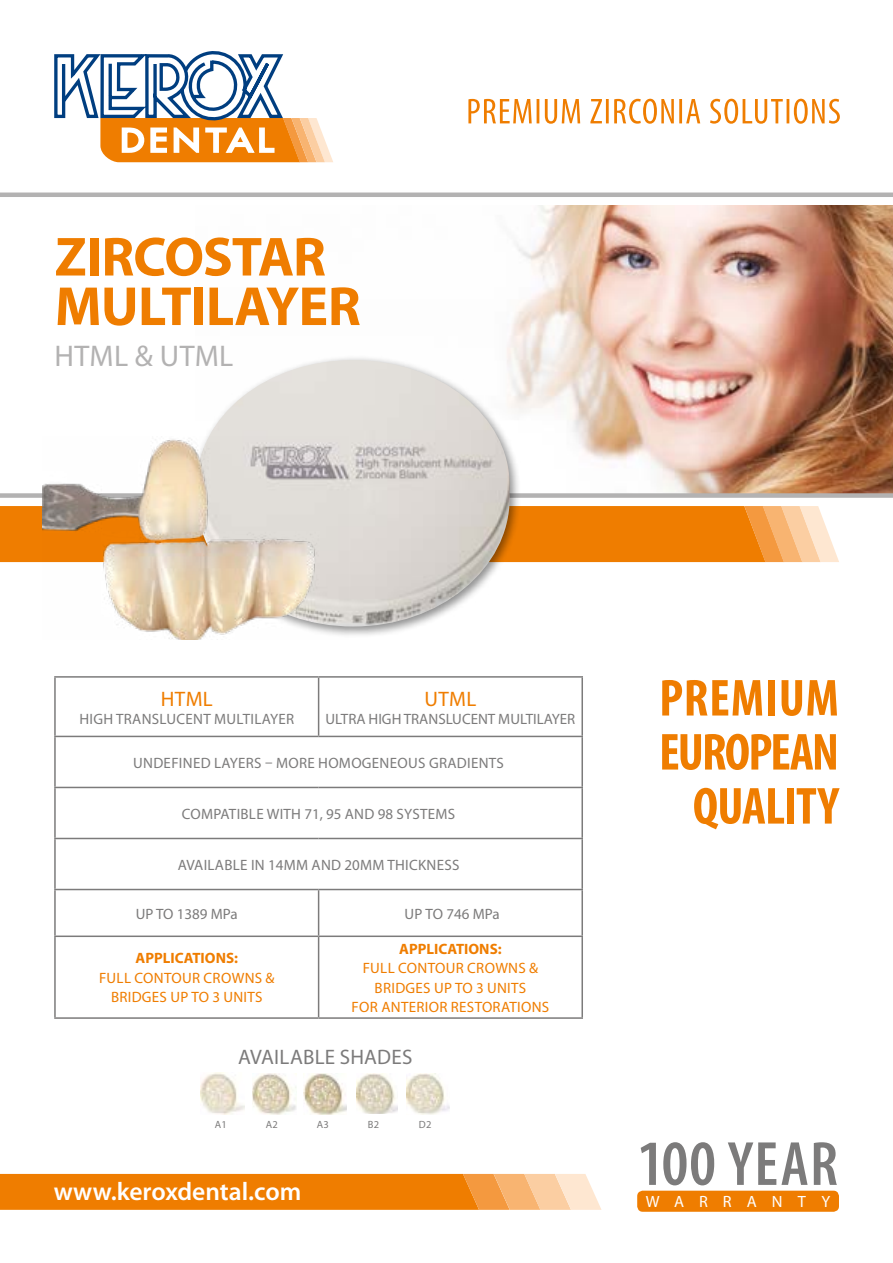
<style>
.page{position:relative;width:893px;height:1263px;background:#fff}
.page>*{position:absolute;margin:0;border:0;box-sizing:border-box;transform-origin:0 0}
.t1{font:600 condensed 63px "Myriad Pro";color:#7c7b7b}
.t2{font:700 55.5px/49.5px "Myriad Pro";letter-spacing:-.02em;color:#ef7d00}
.t3{font:700 condensed 52.5px/54px "Myriad Pro";letter-spacing:-.02em;color:#ef7d00;text-align:right}
.t4{font:30px "Myriad Pro";letter-spacing:.015em;color:#b3b2b2}
.t5{font:600 25.5px "Myriad Pro";color:#fff}
.t6{font:21px "Myriad Pro";letter-spacing:.005em;color:#7c7b7b}
.t7{font:21px "Myriad Pro";letter-spacing:.02em;color:#ef7d00}
.t8{font:16.35px "Myriad Pro";letter-spacing:.92em;color:#fff}
.t9{font:15px "Myriad Pro";letter-spacing:.02em;color:#7c7b7b}
.t10{font:15px/19.5px "Myriad Pro";letter-spacing:.02em;color:#ef7d00;text-align:center}
.t11{font:15px "Myriad Pro";color:#7c7b7b}
.t12{font:700 15px "Myriad Pro";color:#ef7d00}
.t13{font:10.5px "Myriad Pro";letter-spacing:.01em;color:#7c7b7b}
.s1{font-size:64.8px}
</style>
<div class="page">
<svg style="left:0;top:506px;width:839px;height:56px;background:#f18e22"></svg>
<img style="left:507px;top:205px;width:386px;height:288px">
<div style="left:0;top:192px;width:893px;height:5px;background:#b3b2b2"></div>
<svg style="left:54px;top:51px;width:279px;height:111px"></svg>
<svg style="left:468px;top:99px;width:372px;height:25px"></svg>
<div style="left:0;top:493px;width:893px;height:5px;background:#b3b2b2"></div>
<hr style="left:54px;top:676px;width:265px;height:2px;background:#7c7b7b">
<hr style="left:54px;top:678px;width:2px;height:58px;background:#7c7b7b">
<hr style="left:319px;top:676px;width:264px;height:2px;background:#7c7b7b">
<hr style="left:318px;top:678px;width:1px;height:58px;background:#7c7b7b">
<hr style="left:581px;top:678px;width:2px;height:58px;background:#7c7b7b">
<hr style="left:54px;top:736px;width:265px;height:1px;background:#7c7b7b">
<hr style="left:54px;top:737px;width:2px;height:50px;background:#7c7b7b">
<hr style="left:319px;top:736px;width:264px;height:1px;background:#7c7b7b">
<hr style="left:581px;top:737px;width:2px;height:50px;background:#7c7b7b">
<hr style="left:54px;top:787px;width:265px;height:1px;background:#7c7b7b">
<hr style="left:54px;top:788px;width:2px;height:50px;background:#7c7b7b">
<hr style="left:319px;top:787px;width:264px;height:1px;background:#7c7b7b">
<hr style="left:581px;top:788px;width:2px;height:50px;background:#7c7b7b">
<hr style="left:54px;top:838px;width:265px;height:1px;background:#7c7b7b">
<hr style="left:54px;top:839px;width:2px;height:50px;background:#7c7b7b">
<hr style="left:319px;top:838px;width:264px;height:1px;background:#7c7b7b">
<hr style="left:581px;top:839px;width:2px;height:50px;background:#7c7b7b">
<hr style="left:54px;top:889px;width:265px;height:1px;background:#7c7b7b">
<hr style="left:54px;top:890px;width:2px;height:45px;background:#7c7b7b">
<hr style="left:319px;top:889px;width:264px;height:1px;background:#7c7b7b">
<hr style="left:318px;top:890px;width:1px;height:45px;background:#7c7b7b">
<hr style="left:581px;top:890px;width:2px;height:45px;background:#7c7b7b">
<hr style="left:54px;top:935px;width:265px;height:2px;background:#7c7b7b">
<hr style="left:54px;top:937px;width:2px;height:80px;background:#7c7b7b">
<hr style="left:319px;top:935px;width:264px;height:2px;background:#7c7b7b">
<hr style="left:318px;top:937px;width:1px;height:80px;background:#7c7b7b">
<hr style="left:581px;top:937px;width:2px;height:80px;background:#7c7b7b">
<hr style="left:54px;top:1017px;width:265px;height:2px;background:#7c7b7b">
<hr style="left:319px;top:1017px;width:264px;height:2px;background:#7c7b7b">
<img style="left:201px;top:1072px;width:44px;height:42px">
<img style="left:252px;top:1074px;width:44px;height:40px">
<img style="left:304px;top:1073px;width:43px;height:41px">
<img style="left:356px;top:1073px;width:42px;height:41px">
<img style="left:407px;top:1073px;width:42px;height:41px">
<div style="left:637px;top:1191px;width:202px;height:21px;background:#ef7d00;border-radius:6px"></div>
<svg style="left:0;top:1174px;width:601px;height:36px;background:#f18c20"></svg>
<div style="left:192px;top:355px;width:330px;height:282px;background:#000;opacity:.45"></div>
<img style="left:197px;top:360px;width:313px;height:266px">
<img style="left:43px;top:436px;width:305px;height:203px">
<h2 class="t2" style="left:55px;top:230px;width:307px">ZIRCOSTAR<br>MULTILAYER</h2>
<h3 class="t4" style="left:55px;top:337px;width:180px">HTML &amp; UTML</h3>
<h3 class="t7" style="left:161px;top:685px;width:54px">HTML</h3>
<p class="t9" style="left:79px;top:709px;width:216px">HIGH TRANSLUCENT MULTILAYER</p>
<h3 class="t7" style="left:424px;top:685px;width:54px">UTML</h3>
<p class="t11" style="left:325px;top:709px;width:251px">ULTRA HIGH TRANSLUCENT MULTILAYER</p>
<p class="t9" style="left:133px;top:753px;width:372px">UNDEFINED LAYERS – MORE HOMOGENEOUS GRADIENTS</p>
<p class="t9" style="left:182px;top:804px;width:275px">COMPATIBLE WITH 71, 95 AND 98 SYSTEMS</p>
<p class="t9" style="left:178px;top:855px;width:283px">AVAILABLE IN 14MM AND 20MM THICKNESS</p>
<p class="t11" style="left:136px;top:904px;width:103px">UP TO 1389 MPa</p>
<p class="t11" style="left:405px;top:904px;width:97px">UP TO 746 MPa</p>
<p class="t12" style="left:136px;top:948px;width:104px">APPLICATIONS:</p>
<p class="t10" style="left:99px;top:968px;width:177px">FULL CONTOUR CROWNS &amp;<br>BRIDGES UP TO 3 UNITS</p>
<p class="t12" style="left:399px;top:939px;width:104px">APPLICATIONS:</p>
<p class="t10" style="left:352px;top:958px;width:199px">FULL CONTOUR CROWNS &amp;<br>BRIDGES UP TO 3 UNITS<br>FOR ANTERIOR RESTORATIONS</p>
<h3 class="t6" style="left:238px;top:1043px;width:176px">AVAILABLE SHADES</h3>
<p class="t13" style="left:215px;top:1118px;width:13px">A1</p>
<p class="t13" style="left:266px;top:1118px;width:13px">A2</p>
<p class="t13" style="left:317px;top:1118px;width:13px">A3</p>
<p class="t13" style="left:368px;top:1118px;width:13px">B2</p>
<p class="t13" style="left:419px;top:1118px;width:14px">D2</p>
<h3 class="t5" style="left:54px;top:1175px;width:249px">www.keroxdental.com</h3>
<h3 class="t3" style="left:659px;top:670px;width:181px">PREMIUM<br>EUROPEAN<br>QUALITY</h3>
<h1 class="t1" style="left:637px;top:1129px;width:202px"><span class="s1">100</span> YEAR</h1>
<p class="t8" style="left:646px;top:1191px;width:186px">WARRANTY</p>
</div>
